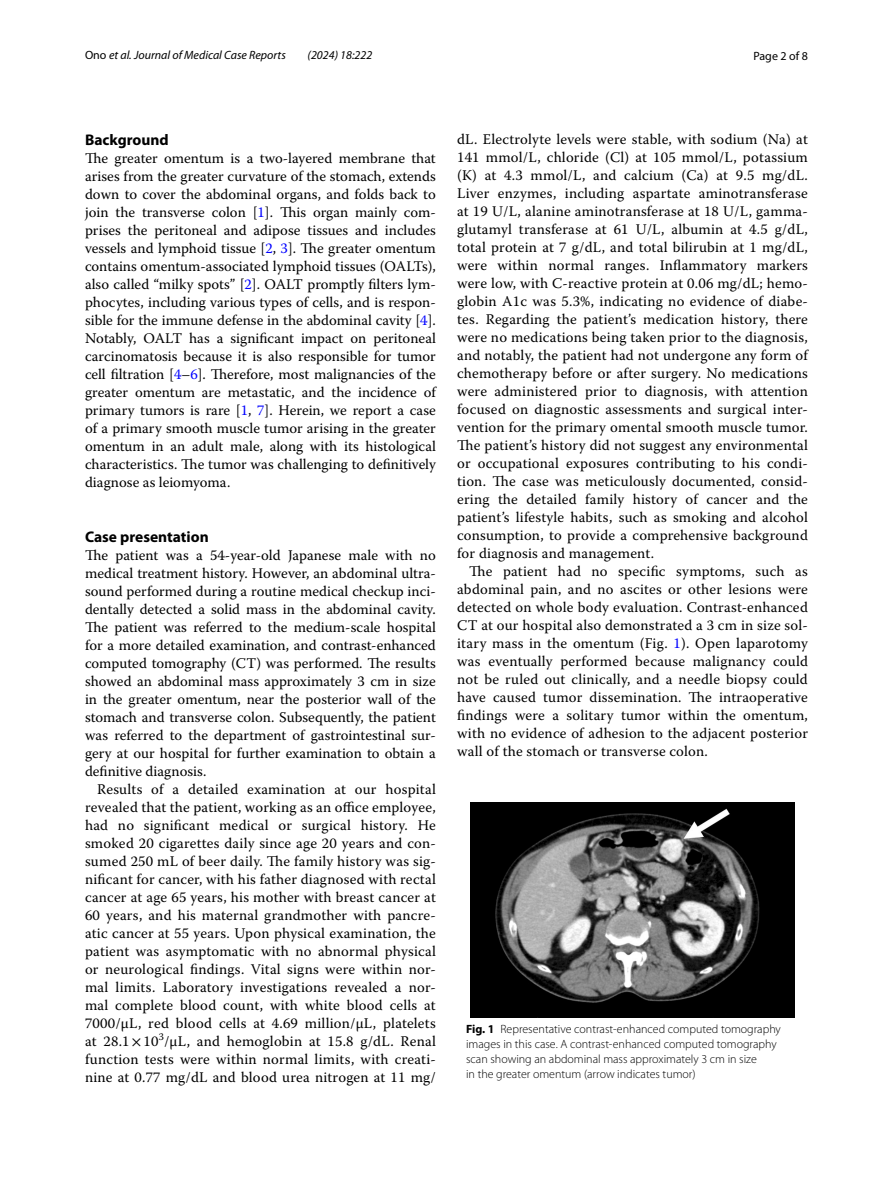
<style>
.page{position:relative;width:893px;height:1187px;background:#fff}
.page>*{position:absolute;margin:0;border:0;box-sizing:border-box;transform-origin:0 0}
.t1{font:700 15.45px "Myriad Pro";color:#000}
.t2{font:14.7px/18px "Warnock Pro";letter-spacing:.01em;color:#000;text-align:justify}
.t3{font:300 12px/15px "Myriad Pro";color:#000}
.t4{font:italic 12px "Myriad Pro";color:#000}
.t5{font:12px "Myriad Pro";color:#000}
.s1{font-style:normal}
.s2{color:#00f}
.s3{font-family:"STIX"}
.s4{font-weight:700}
</style>
<div class="page">
<img style="left:471px;top:802px;width:323px;height:215px">
<p class="t4" style="left:85px;top:48px;width:202px"><span class="s1">Ono</span> et al. Journal of Medical Case Reports</p>
<p class="t4" style="left:308px;top:48px;width:66px">(2024) 18:222</p>
<p class="t5" style="left:753px;top:48px;width:56px">Page 2 of 8</p>
<p class="t1" style="left:85px;top:129px;width:85px">Background</p>
<p class="t2" style="left:85px;top:148px;width:352px">The greater omentum is a two-layered membrane that arises from the greater curvature of the stomach, extends down to cover the abdominal organs, and folds back to join the transverse colon [<span class="s2">1</span>]. This organ mainly com&shy;prises the peritoneal and adipose tissues and includes vessels and lymphoid tissue [<span class="s2">2</span>, <span class="s2">3</span>]. The greater omentum contains omentum-associated lymphoid tissues (OALTs), also called “milky spots” [<span class="s2">2</span>]. OALT promptly filters lym&shy;phocytes, including various types of cells, and is respon&shy;sible for the immune defense in the abdominal cavity [<span class="s2">4</span>].<br>Notably, OALT has a significant impact on peritoneal carcinomatosis because it is also responsible for tumor cell filtration [<span class="s2">4</span>–<span class="s2">6</span>]. Therefore, most malignancies of the greater omentum are metastatic, and the incidence of primary tumors is rare [<span class="s2">1</span>, <span class="s2">7</span>]. Herein, we report a case of a primary smooth muscle tumor arising in the greater omentum in an adult male, along with its histological characteristics. The tumor was challenging to definitively diagnose as leiomyoma.</p>
<p class="t1" style="left:85px;top:526px;width:125px">Case presentation</p>
<p class="t2" style="left:85px;top:545px;width:352px">The patient was a 54-year-old Japanese male with no medical treatment history. However, an abdominal ultra&shy;sound performed during a routine medical checkup inci&shy;dentally detected a solid mass in the abdominal cavity.<br>The patient was referred to the medium-scale hospital for a more detailed examination, and contrast-enhanced computed tomography (CT) was performed. The results showed an abdominal mass approximately 3 cm in size in the greater omentum, near the posterior wall of the stomach and transverse colon. Subsequently, the patient was referred to the department of gastrointestinal sur&shy;gery at our hospital for further examination to obtain a definitive diagnosis.</p>
<p class="t2" style="left:85px;top:779px;width:352px;text-indent:12px">Results of a detailed examination at our hospital revealed that the patient, working as an office employee, had no significant medical or surgical history. He smoked 20 cigarettes daily since age 20 years and con&shy;sumed 250 mL of beer daily. The family history was sig&shy;nificant for cancer, with his father diagnosed with rectal cancer at age 65 years, his mother with breast cancer at 60 years, and his maternal grandmother with pancre&shy;atic cancer at 55 years. Upon physical examination, the patient was asymptomatic with no abnormal physical or neurological findings. Vital signs were within nor&shy;mal limits. Laboratory investigations revealed a nor&shy;mal complete blood count, with white blood cells at 7000/μL, red blood cells at 4.69 million/μL, platelets at 28.1<span class="s3">×</span> -10<sup>3</sup>/μL, and hemoglobin at 15.8 g/dL. Renal function tests were within normal limits, with creati&shy;nine at 0.77 mg/dL and blood urea nitrogen at 11 mg/</p>
<p class="t2" style="left:457px;top:130px;width:352px">dL. Electrolyte levels were stable, with sodium (Na) at 141 mmol/L, chloride (Cl) at 105 mmol/L, potassium (K) at 4.3 mmol/L, and calcium (Ca) at 9.5 mg/dL.<br>Liver enzymes, including aspartate aminotransferase at 19 U/L, alanine aminotransferase at 18 U/L, gamma&shy;glutamyl transferase at 61 U/L, albumin at 4.5 g/dL, total protein at 7 g/dL, and total bilirubin at 1 mg/dL, were within normal ranges. Inflammatory markers were low, with C-reactive protein at 0.06 mg/dL; hemo&shy;globin A1c was 5.3%, indicating no evidence of diabe&shy;tes. Regarding the patient’s medication history, there were no medications being taken prior to the diagnosis, and notably, the patient had not undergone any form of chemotherapy before or after surgery. No medications were administered prior to diagnosis, with attention focused on diagnostic assessments and surgical inter&shy;vention for the primary omental smooth muscle tumor.<br>The patient’s history did not suggest any environmental or occupational exposures contributing to his condi&shy;tion. The case was meticulously documented, consid&shy;ering the detailed family history of cancer and the patient’s lifestyle habits, such as smoking and alcohol consumption, to provide a comprehensive background for diagnosis and management.</p>
<p class="t2" style="left:457px;top:562px;width:352px;text-indent:12px">The patient had no specific symptoms, such as abdominal pain, and no ascites or other lesions were detected on whole body evaluation. Contrast-enhanced CT at our hospital also demonstrated a 3 cm in size sol&shy;itary mass in the omentum (Fig. <span class="s2">1</span>). Open laparotomy was eventually performed because malignancy could not be ruled out clinically, and a needle biopsy could have caused tumor dissemination. The intraoperative findings were a solitary tumor within the omentum, with no evidence of adhesion to the adjacent posterior wall of the stomach or transverse colon.</p>
<p class="t3" style="left:466px;top:1021px;width:316px"><span class="s4">Fig. 1</span> Representative contrast-enhanced computed tomography images in this case. A contrast-enhanced computed tomography scan showing an abdominal mass approximately 3 cm in size<br>in the greater omentum (arrow indicates tumor)</p>
</div>
